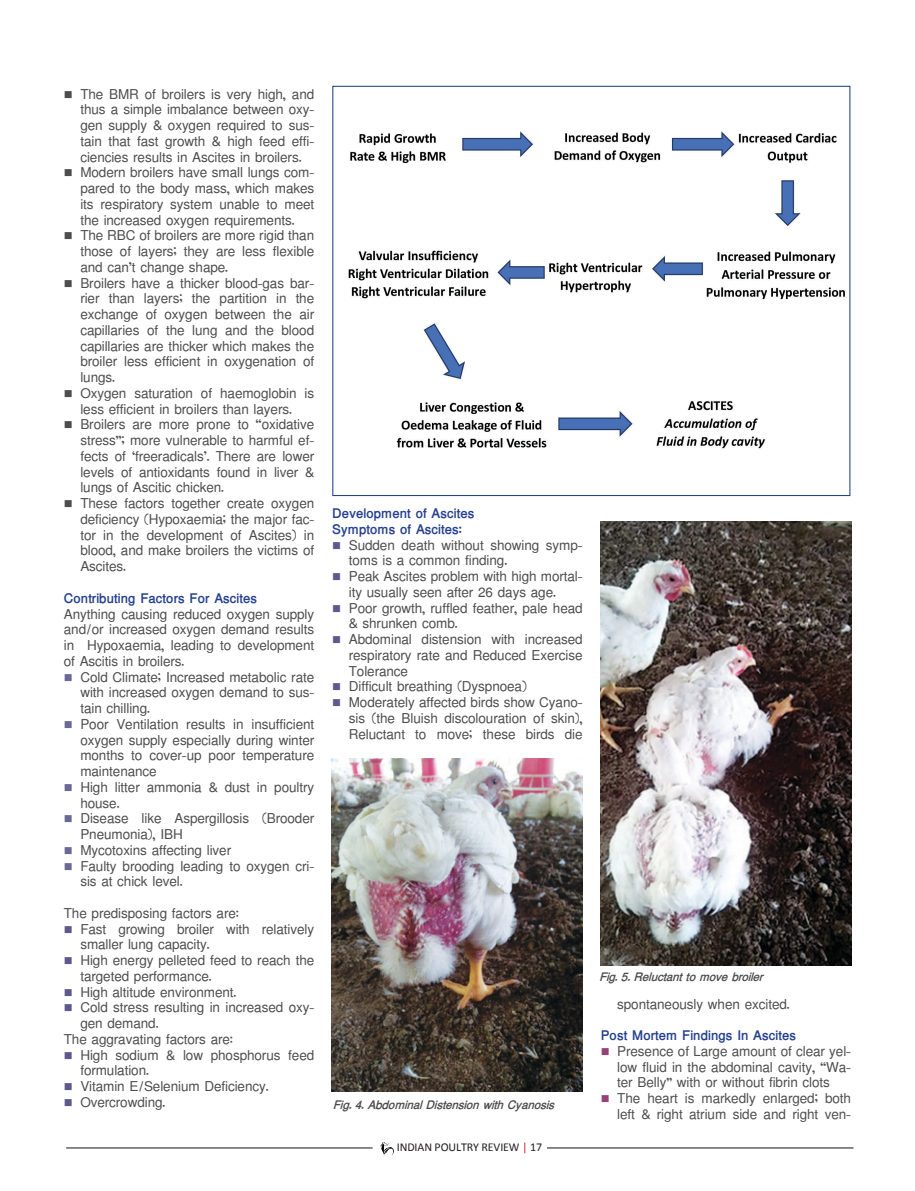
<style>
.page{position:relative;width:915px;height:1191px;background:#fff}
.page>*{position:absolute;margin:0;border:0;box-sizing:border-box;transform-origin:0 0}
.Body{font:13.5px/15.8px "Amar Bangla";letter-spacing:-.005em;color:#4d4d4f;text-align:justify}
.Body-2{font:700 13.5px "Amar Bangla";letter-spacing:-.005em;color:#25408f}
.Body-3{font:italic 700 12px "Amar Bangla";color:#4d4d4f}
.t1{font:12px "Calibri";letter-spacing:-.01em;color:#231f20}
.s1{color:#6a6897}
.s2{color:#5e598d}
.s3{color:#d2232a}
.s4{color:#964277}
</style>
<div class="page">
<img style="left:348px;top:131px;width:497px;height:318px">
<hr style="left:66px;top:1147px;width:306px;height:1px;background:#231f20">
<hr style="left:547px;top:1147px;width:306px;height:1px;background:#231f20">
<svg style="left:380px;top:1142px;width:13px;height:13px"></svg>
<img style="left:332px;top:758px;width:250px;height:333px">
<img style="left:600px;top:521px;width:250px;height:444px">
<p class="Body" style="left:80px;top:87px;width:235px;text-indent:-16px">■ The BMR of broilers is very high, and thus a simple imbalance between oxy&shy;gen supply &amp; oxygen required to sus&shy;tain that fast growth &amp; high feed effi&shy;ciencies results in Ascites in broilers.</p>
<p class="Body" style="left:80px;top:166px;width:235px;text-indent:-16px">■ Modern broilers have small lungs com&shy;pared to the body mass, which makes its respiratory system unable to meet the increased oxygen requirements.</p>
<p class="Body" style="left:80px;top:229px;width:235px;text-indent:-16px">■ The RBC of broilers are more rigid than those of layers; they are less flexible and can’t change shape.</p>
<p class="Body" style="left:80px;top:276px;width:235px;text-indent:-16px">■ Broilers have a thicker blood-gas bar&shy;rier than layers; the partition in the exchange of oxygen between the air capillaries of the lung and the blood capillaries are thicker which makes the broiler less efficient in oxygenation of lungs.</p>
<p class="Body" style="left:64px;top:386px;width:252px;text-align:center">■ Oxygen saturation of haemoglobin is less efficient in broilers than layers.</p>
<p class="Body" style="left:80px;top:418px;width:235px;text-indent:-16px">■ Broilers are more prone to “oxidative stress”; more vulnerable to harmful ef&shy;fects of ‘freeradicals’. There are lower levels of antioxidants found in liver &amp; lungs of Ascitic chicken.</p>
<p class="Body" style="left:80px;top:496px;width:235px;text-indent:-16px">■ These factors together create oxygen deficiency (Hypoxaemia; the major fac&shy;tor in the development of Ascites) in blood, and make broilers the victims of Ascites.</p>
<p class="Body-2" style="left:64px;top:588px;width:195px">Contributing Factors For Ascites</p>
<p class="Body" style="left:64px;top:607px;width:252px">Anything causing reduced oxygen supply and/or increased oxygen demand results in Hypoxaemia, leading to development of Ascitis in broilers.</p>
<p class="Body" style="left:80px;top:670px;width:235px;text-indent:-16px"><span class="s1">■</span> Cold Climate; Increased metabolic rate with increased oxygen demand to sus&shy;tain chilling.</p>
<p class="Body" style="left:80px;top:717px;width:235px;text-indent:-16px"><span class="s1">■</span> Poor Ventilation results in insufficient oxygen supply especially during winter months to cover-up poor temperature maintenance</p>
<p class="Body" style="left:80px;top:780px;width:235px;text-indent:-16px"><span class="s1">■</span> High litter ammonia &amp; dust in poultry house.</p>
<p class="Body" style="left:80px;top:811px;width:235px;text-indent:-16px"><span class="s1">■</span> Disease like Aspergillosis (Brooder<br>Pneumonia), IBH</p>
<p class="Body" style="left:64px;top:843px;width:169px"><span class="s1">■</span> Mycotoxins affecting liver</p>
<p class="Body" style="left:80px;top:859px;width:235px;text-indent:-16px"><span class="s1">■</span> Faulty brooding leading to oxygen cri&shy;sis at chick level.</p>
<p class="Body" style="left:64px;top:906px;width:177px">The predisposing factors are:</p>
<p class="Body" style="left:80px;top:922px;width:235px;text-indent:-16px"><span class="s2">■</span> Fast growing broiler with relatively smaller lung capacity.</p>
<p class="Body" style="left:80px;top:953px;width:235px;text-indent:-16px"><span class="s2">■</span> High energy pelleted feed to reach the targeted performance.</p>
<p class="Body" style="left:64px;top:985px;width:174px"><span class="s2">■</span> High altitude environment.</p>
<p class="Body" style="left:80px;top:1000px;width:235px;text-indent:-16px"><span class="s2">■</span> Cold stress resulting in increased oxy&shy;gen demand.</p>
<p class="Body" style="left:64px;top:1032px;width:171px">The aggravating factors are:</p>
<p class="Body" style="left:80px;top:1048px;width:235px;text-indent:-16px"><span class="s2">■</span> High sodium &amp; low phosphorus feed formulation.</p>
<p class="Body" style="left:64px;top:1079px;width:206px"><span class="s2">■</span> Vitamin E/Selenium Deficiency.</p>
<p class="Body" style="left:64px;top:1095px;width:103px"><span class="s2">■</span> Overcrowding.</p>
<p class="Body-2" style="left:332px;top:504px;width:144px">Development of Ascites</p>
<p class="Body-2" style="left:332px;top:519px;width:131px">Symptoms of Ascites:</p>
<p class="Body" style="left:348px;top:538px;width:235px;text-indent:-16px"><span class="s2">■</span> Sudden death without showing symp&shy;toms is a common finding.</p>
<p class="Body" style="left:348px;top:569px;width:235px;text-indent:-16px"><span class="s2">■</span> Peak Ascites problem with high mortal&shy;ity usually seen after 26 days age.</p>
<p class="Body" style="left:348px;top:601px;width:235px;text-indent:-16px"><span class="s2">■</span> Poor growth, ruffled feather, pale head &amp; shrunken comb.</p>
<p class="Body" style="left:348px;top:632px;width:235px;text-indent:-16px"><span class="s2">■</span> Abdominal distension with increased respiratory rate and Reduced Exercise Tolerance</p>
<p class="Body" style="left:332px;top:680px;width:196px"><span class="s2">■</span> Difficult breathing (Dyspnoea)</p>
<p class="Body" style="left:348px;top:695px;width:235px;text-indent:-16px"><span class="s2">■</span> Moderately affected birds show Cyano&shy;sis (the Bluish discolouration of skin), Reluctant to move; these birds die</p>
<p class="Body-3" style="left:333px;top:1096px;width:227px">Fig.4.AbdominalDistensionwithCyanosis</p>
<p class="t1" style="left:396px;top:1139px;width:147px">INDIAN POULTRY REVIEW <span class="s3">|</span> 17</p>
<p class="Body-3" style="left:598px;top:968px;width:170px">Fig.5.Reluctanttomovebroiler</p>
<p class="Body" style="left:617px;top:997px;width:174px">spontaneously when excited.</p>
<p class="Body-2" style="left:600px;top:1026px;width:197px">Post Mortem Findings In Ascites</p>
<p class="Body" style="left:617px;top:1044px;width:235px;text-indent:-16px"><span class="s4">■</span> Presence of Large amount of clear yel&shy;low fluid in the abdominal cavity, “Wa&shy;ter Belly” with or without fibrin clots</p>
<p class="Body" style="left:600px;top:1091px;width:252px;text-align:right"><span class="s4">■</span> The heart is markedly enlarged; both left &amp; right atrium side and right ven-</p>
</div>
